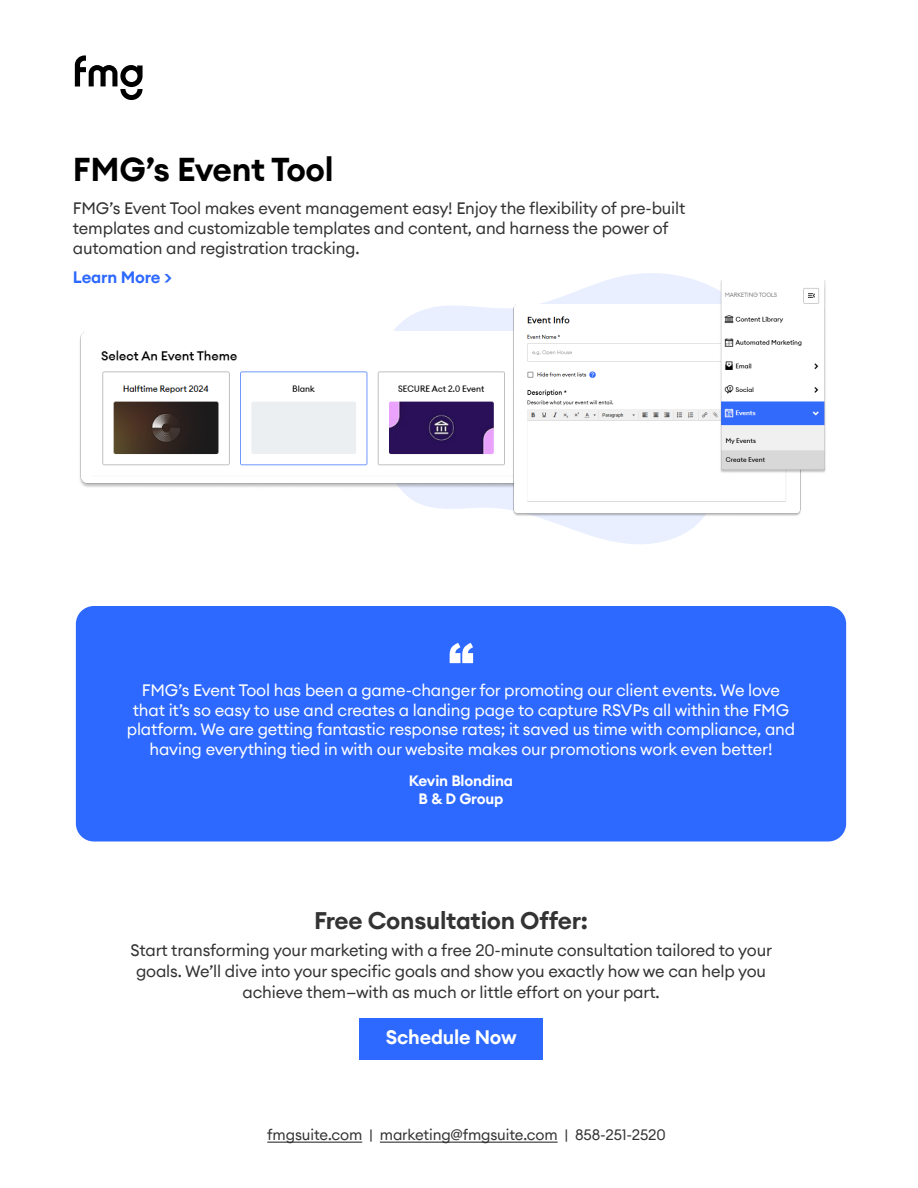
<style>
.page{position:relative;width:918px;height:1188px;background:#fff}
.page>*{position:absolute;margin:0;border:0;box-sizing:border-box;transform-origin:0 0}
.t1{font:900 51px "Arial";color:#fff}
.t2{font:600 33px "Euclid Circular A";letter-spacing:-.01em;color:#000}
.t3{font:600 24px "Euclid Circular A";letter-spacing:-.01em;color:#333}
.t4{font:600 19.5px "Euclid Circular A";letter-spacing:-.01em;color:#fff}
.t5{font:16.5px/19.8px "Euclid Circular A";letter-spacing:-.01em;color:#333}
.t6{font:16.5px/19.8px "Euclid Circular A";letter-spacing:-.01em;color:#fff;text-align:center}
.t7{font:600 16.5px "Euclid Circular A";letter-spacing:-.01em;color:#2d69ff}
.t8{font:15px "Euclid Circular A";letter-spacing:-.01em;color:#333}
.t9{font:600 15px/18px "Euclid Circular A";letter-spacing:-.01em;color:#fff;text-align:center}
</style>
<div class="page">
<div style="left:76px;top:606px;width:770px;height:236px;background:#2d69ff;border-radius:18px"></div>
<svg style="left:394px;top:273px;width:326px;height:271px"></svg>
<img style="left:80px;top:331px;width:432px;height:158px">
<img style="left:512px;top:304px;width:289px;height:213px">
<img style="left:720px;top:280px;width:106px;height:193px">
<svg style="left:75px;top:55px;width:68px;height:45px"></svg>
<div style="left:359px;top:1018px;width:184px;height:42px;background:#2d69ff"></div>
<hr style="left:267px;top:1142px;width:95px;height:1px;background:#333">
<hr style="left:380px;top:1142px;width:178px;height:1px;background:#333">
<h2 class="t2" style="left:73px;top:148px;width:262px">FMG’s Event Tool</h2>
<p class="t5" style="left:73px;top:198px;width:614px">FMG’s Event Tool makes event management easy! Enjoy the flexibility of pre-built templates and customizable templates and content, and harness the power of automation and registration tracking.</p>
<p class="t7" style="left:73px;top:267px;width:100px">Learn More &gt;</p>
<h1 class="t1" style="left:448px;top:625px;width:27px">“</h1>
<p class="t6" style="left:127px;top:680px;width:670px">FMG’s Event Tool has been a game-changer for promoting our client events. We love that it’s so easy to use and creates a landing page to capture RSVPs all within the FMG platform. We are getting fantastic response rates; it saved us time with compliance, and having everything tied in with our website makes our promotions work even better!</p>
<p class="t9" style="left:409px;top:772px;width:106px">Kevin Blondina<br>B &amp; D Group</p>
<h3 class="t3" style="left:314px;top:905px;width:276px">Free Consultation Offer:</h3>
<p class="t5" style="left:130px;top:940px;width:643px;line-height:21px;text-align:center">Start transforming your marketing with a free 20-minute consultation tailored to your goals. We’ll dive into your specific goals and show you exactly how we can help you achieve them—with as much or little effort on your part.</p>
<p class="t4" style="left:386px;top:1025px;width:132px">Schedule Now</p>
<p class="t8" style="left:267px;top:1125px;width:400px">fmgsuite.com | marketing@fmgsuite.com | 858-251-2520</p>
</div>
